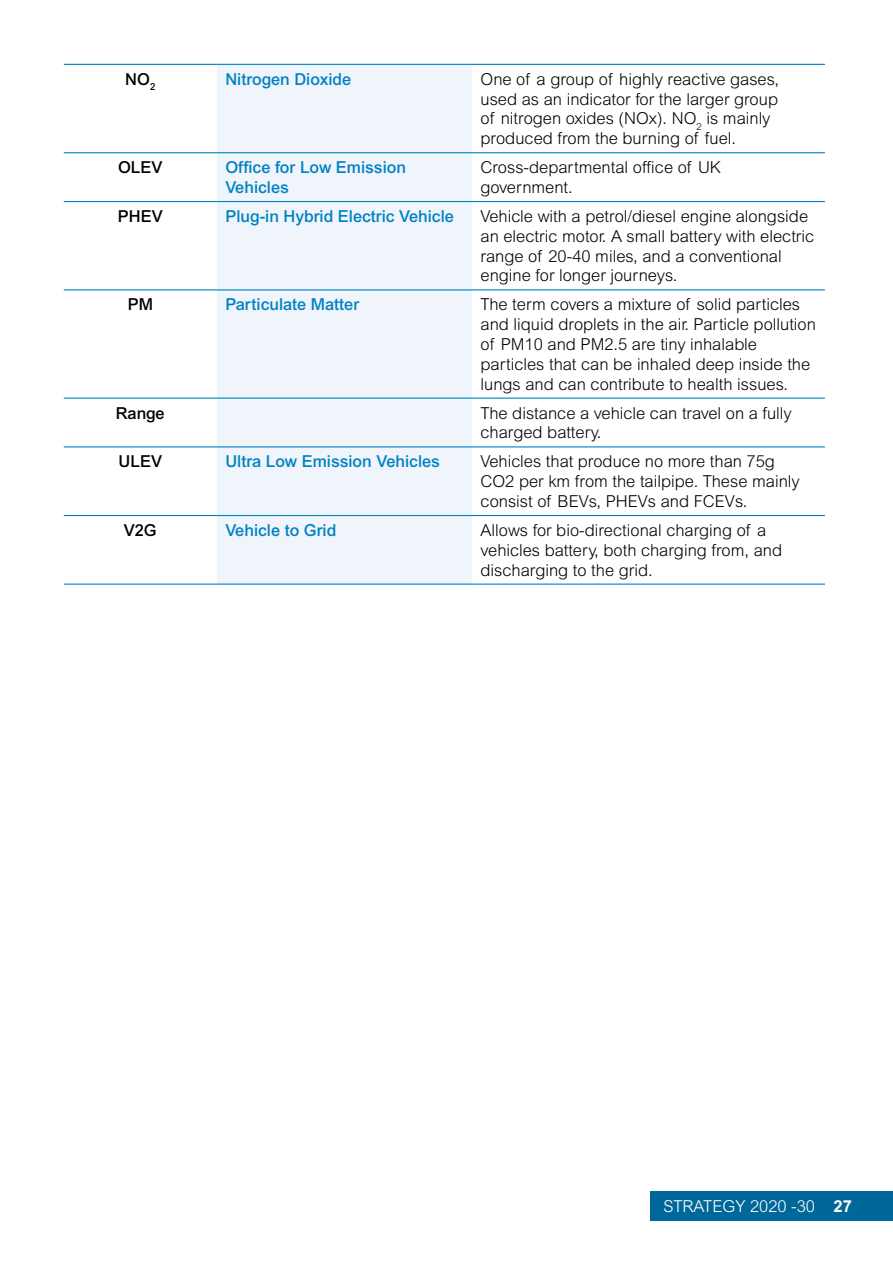
<style>
.page{position:relative;width:893px;height:1263px;background:#fff}
.page>*{position:absolute;margin:0;border:0;box-sizing:border-box;transform-origin:0 0}
.t1{font:300 16.5px/19.8px "Arial MT Std";color:#000}
.t2{font:500 16.5px/19.8px "Arial MT Std";color:#0081c4}
.t3{font:500 16.5px "Arial MT Std";color:#000}
.t4{font:300 16.5px "Arial MT Std";color:#fff}
.s1{font-weight:700}
</style>
<div class="page">
<div style="left:651px;top:1191px;width:242px;height:29px;background:#00679a"></div>
<div style="left:217px;top:65px;width:255px;height:518px;background:#eff5fb"></div>
<hr style="left:64px;top:64px;width:153px;height:1px;background:#0081c4">
<hr style="left:217px;top:64px;width:255px;height:1px;background:#0081c4">
<hr style="left:472px;top:64px;width:353px;height:1px;background:#0081c4">
<hr style="left:64px;top:152px;width:153px;height:1px;background:#0081c4">
<hr style="left:217px;top:152px;width:255px;height:1px;background:#0081c4">
<hr style="left:472px;top:152px;width:353px;height:1px;background:#0081c4">
<hr style="left:64px;top:201px;width:153px;height:1px;background:#0081c4">
<hr style="left:217px;top:201px;width:255px;height:1px;background:#0081c4">
<hr style="left:472px;top:201px;width:353px;height:1px;background:#0081c4">
<hr style="left:64px;top:289px;width:153px;height:1px;background:#0081c4">
<hr style="left:217px;top:289px;width:255px;height:1px;background:#0081c4">
<hr style="left:472px;top:289px;width:353px;height:1px;background:#0081c4">
<hr style="left:64px;top:398px;width:153px;height:1px;background:#0081c4">
<hr style="left:217px;top:398px;width:255px;height:1px;background:#0081c4">
<hr style="left:472px;top:398px;width:353px;height:1px;background:#0081c4">
<hr style="left:64px;top:446px;width:153px;height:1px;background:#0081c4">
<hr style="left:217px;top:446px;width:255px;height:1px;background:#0081c4">
<hr style="left:472px;top:446px;width:353px;height:1px;background:#0081c4">
<hr style="left:64px;top:515px;width:153px;height:1px;background:#0081c4">
<hr style="left:217px;top:515px;width:255px;height:1px;background:#0081c4">
<hr style="left:472px;top:515px;width:353px;height:1px;background:#0081c4">
<hr style="left:64px;top:583px;width:153px;height:2px;background:#0081c4">
<hr style="left:217px;top:583px;width:255px;height:2px;background:#0081c4">
<hr style="left:472px;top:583px;width:353px;height:2px;background:#0081c4">
<p class="t3" style="left:125px;top:69px;width:32px">NO<sub>2</sub></p>
<p class="t2" style="left:225px;top:69px;width:127px">Nitrogen Dioxide</p>
<p class="t1" style="left:480px;top:69px;width:300px">One of a group of highly reactive gases, used as an indicator for the larger group of nitrogen oxides (NOx). NO<sub>2</sub> is mainly produced from the burning of fuel.</p>
<p class="t3" style="left:118px;top:158px;width:46px">OLEV</p>
<p class="t2" style="left:225px;top:157px;width:182px">Office for Low Emission<br>Vehicles</p>
<p class="t1" style="left:480px;top:157px;width:242px">Cross-departmental office of UK government.</p>
<p class="t3" style="left:118px;top:207px;width:46px">PHEV</p>
<p class="t2" style="left:225px;top:206px;width:230px">Plug-in Hybrid Electric Vehicle</p>
<p class="t1" style="left:480px;top:206px;width:335px">Vehicle with a petrol/diesel engine alongside an electric motor. A small battery with electric range of 20-40 miles, and a conventional engine for longer journeys.</p>
<p class="t3" style="left:128px;top:295px;width:27px">PM</p>
<p class="t2" style="left:225px;top:295px;width:135px">Particulate Matter</p>
<p class="t1" style="left:480px;top:295px;width:337px">The term covers a mixture of solid particles and liquid droplets in the air. Particle pollution of PM10 and PM2.5 are tiny inhalable particles that can be inhaled deep inside the lungs and can contribute to health issues.</p>
<p class="t3" style="left:116px;top:403px;width:50px">Range</p>
<p class="t1" style="left:480px;top:403px;width:313px">The distance a vehicle can travel on a fully charged battery.</p>
<p class="t3" style="left:119px;top:452px;width:45px">ULEV</p>
<p class="t2" style="left:225px;top:452px;width:216px">Ultra Low Emission Vehicles</p>
<p class="t1" style="left:480px;top:452px;width:321px">Vehicles that produce no more than 75g<br>CO2 per km from the tailpipe. These mainly consist of BEVs, PHEVs and FCEVs.</p>
<p class="t3" style="left:124px;top:520px;width:34px">V2G</p>
<p class="t2" style="left:225px;top:520px;width:112px">Vehicle to Grid</p>
<p class="t1" style="left:480px;top:520px;width:303px">Allows for bio-directional charging of a vehicles battery, both charging from, and discharging to the grid.</p>
<p class="t4" style="left:663px;top:1196px;width:190px">STRATEGY 2020 -30 <span class="s1">27</span></p>
</div>
